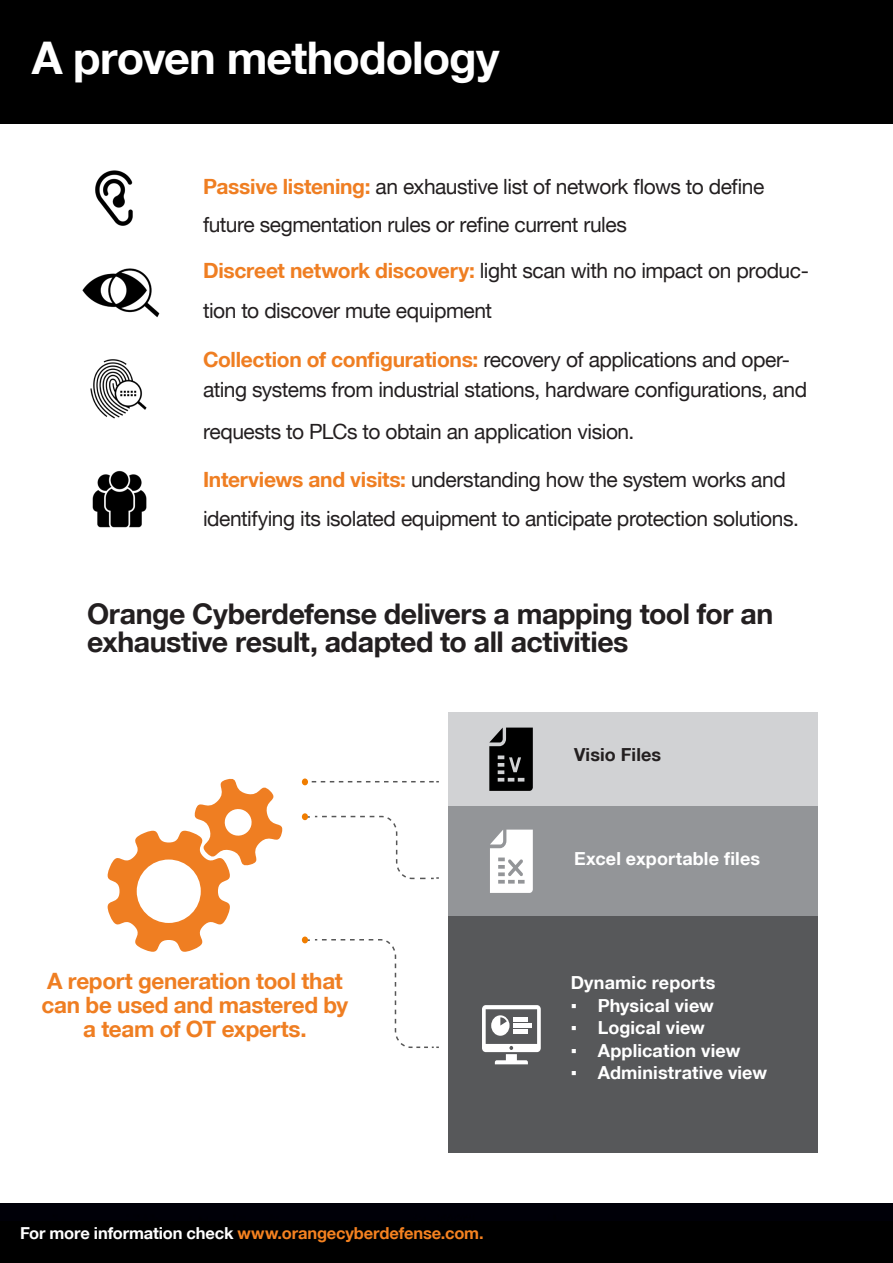
<style>
.page{position:relative;width:893px;height:1263px;background:#fff}
.page>*{position:absolute;margin:0;border:0;box-sizing:border-box;transform-origin:0 0}
.H1_white{font:700 45px "Helvetica Neue";letter-spacing:-.02em;color:#fff}
.Body{font:700 28.5px/28.5px "Helvetica Neue";letter-spacing:-.015em;color:#231f20}
.Body-2{font:700 22.5px/24px "Helvetica Neue";letter-spacing:-.015em;color:#ef7e22;text-align:center}
.Body-3{font:21px/37.5px "Helvetica Neue";letter-spacing:-.02em;color:#231f20}
.t1{font:700 18px "Helvetica Neue";letter-spacing:.005em;color:#fff}
.t2{font:700 18px "Helvetica Neue";letter-spacing:.005em;color:#231f20}
.Title_orange{font:700 16.5px "Helvetica Neue";letter-spacing:-.01em;color:#f58220}
.s1{font-weight:700;color:#ef7e22}
.s2{color:#fff}
.s3{font-family:"Arial Narrow";font-weight:400}
</style>
<div class="page">
<div style="left:0;top:1203px;width:893px;height:18px;background:#000008"></div>
<div style="left:0;top:0;width:893px;height:123px;background:#000"></div>
<div style="left:0;top:1221px;width:893px;height:42px;background:#000"></div>
<img style="left:90px;top:359px;width:57px;height:60px">
<img style="left:92px;top:470px;width:55px;height:58px">
<img style="left:82px;top:268px;width:78px;height:50px">
<img style="left:95px;top:170px;width:38px;height:56px">
<div style="left:448px;top:712px;width:370px;height:94px;background:#d1d2d4"></div>
<div style="left:448px;top:806px;width:370px;height:110px;background:#939598"></div>
<div style="left:448px;top:916px;width:370px;height:236px;background:#57585a"></div>
<svg style="left:490px;top:830px;width:43px;height:63px;background:#ebebec"></svg>
<svg style="left:482px;top:1005px;width:59px;height:59px"></svg>
<hr style="left:513px;top:1023px;width:19px;height:4px;background:#fff">
<hr style="left:513px;top:1030px;width:15px;height:4px;background:#fff">
<svg style="left:107px;top:778px;width:176px;height:174px"></svg>
<svg style="left:311px;top:781px;width:128px;height:1px"></svg>
<svg style="left:307px;top:815px;width:132px;height:65px"></svg>
<svg style="left:307px;top:939px;width:132px;height:109px"></svg>
<div style="left:302px;top:936px;width:6px;height:7px;background:#f07d00;border-radius:50%"></div>
<div style="left:302px;top:813px;width:6px;height:7px;background:#f07d00;border-radius:50%"></div>
<div style="left:302px;top:778px;width:6px;height:7px;background:#f07d00;border-radius:50%"></div>
<svg style="left:489px;top:727px;width:44px;height:64px;background:#242525"></svg>
<p class="H1_white" style="left:32px;top:30px;width:469px">A proven methodology</p>
<p class="Body-3" style="left:203px;top:168px;width:563px"><span class="s1">Passive listening:</span> an exhaustive list of network flows to define future segmentation rules or refine current rules</p>
<p class="Body-3" style="left:203px;top:250px;width:607px;line-height:40.5px"><span class="s1">Discreet network discovery:</span> light scan with no impact on produc&shy;tion to discover mute equipment</p>
<p class="Body-3" style="left:203px;top:345px;width:606px;line-height:30px"><span class="s1">Collection of configurations:</span> recovery of applications and oper&shy;ating systems from industrial stations, hardware configurations, and</p>
<p class="Body-3" style="left:203px;top:413px;width:433px">requests to PLCs to obtain an application vision.</p>
<p class="Body-3" style="left:203px;top:460px;width:597px;line-height:39px"><span class="s1">Interviews and visits:</span> understanding how the system works and identifying its isolated equipment to anticipate protection solutions.</p>
<p class="Body" style="left:87px;top:599px;width:688px">Orange Cyberdefense delivers a mapping tool for an exhaustive result, adapted to all activities</p>
<p class="t2" style="left:574px;top:743px;width:89px">Visio Files</p>
<p class="Body-2" style="left:42px;top:968px;width:308px">A report generation tool that can be used and mastered by a team of OT experts.</p>
<p class="Title_orange" style="left:20px;top:1223px;width:465px"><span class="s2">For more information check</span> www.orangecyberdefense.com.</p>
<p class="t1" style="left:574px;top:847px;width:188px">Excel exportable files</p>
<p class="t1" style="left:571px;top:972px;width:146px">Dynamic reports</p>
<p class="t1" style="left:571px;top:994px;width:145px"><span class="s3">▪</span> Physical view</p>
<p class="t1" style="left:571px;top:1017px;width:136px"><span class="s3">▪</span> Logical view</p>
<p class="t1" style="left:571px;top:1039px;width:171px"><span class="s3">▪</span> Application view</p>
<p class="t1" style="left:571px;top:1062px;width:198px"><span class="s3">▪</span> Administrative view</p>
</div>
